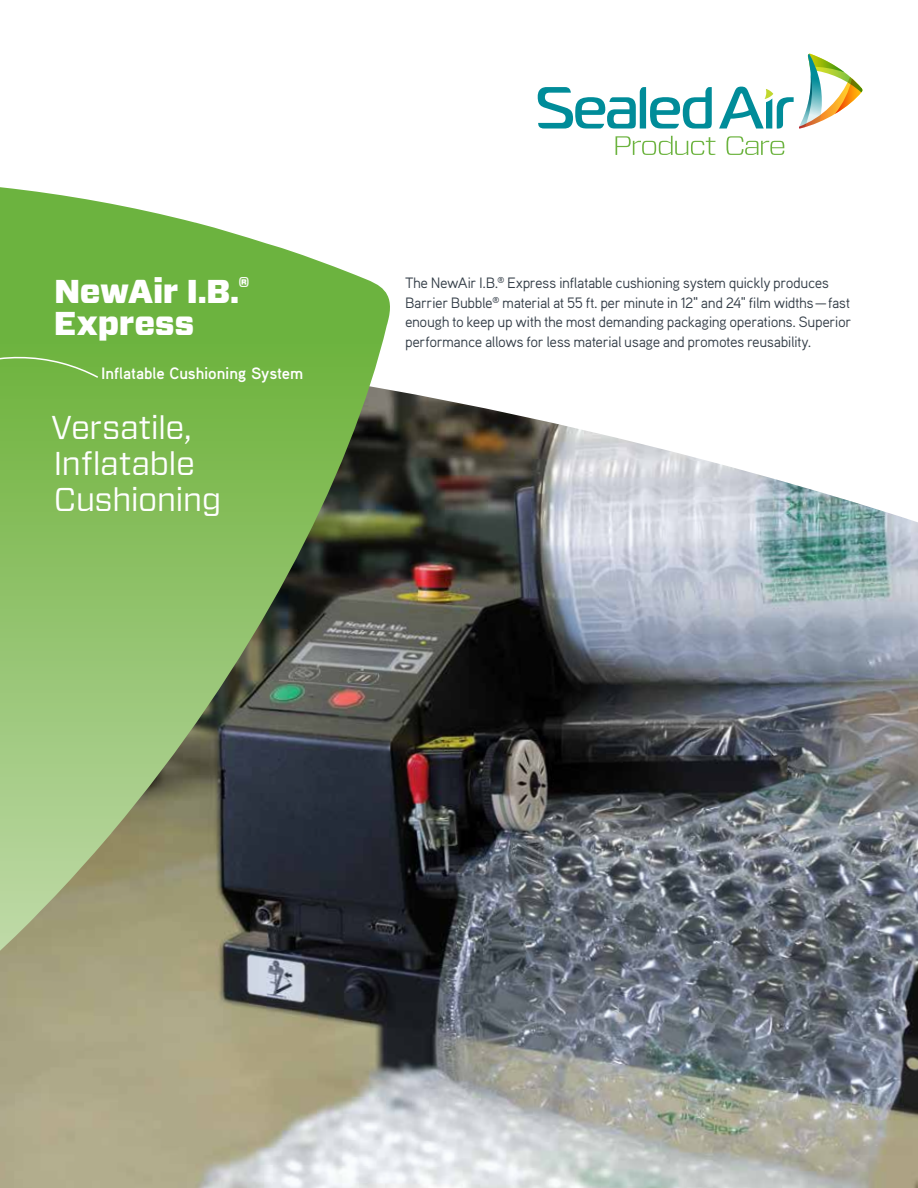
<style>
.page{position:relative;width:918px;height:1188px;background:#fff}
.page>*{position:absolute;margin:0;border:0;box-sizing:border-box;transform-origin:0 0}
.t1{font:33px/36px "Forza";letter-spacing:-.02em;color:#fff}
.t2{font:900 33px/32.1px "Forza";letter-spacing:-.01em;color:#fff}
.t3{font:700 16.5px "Aaux Pro OT";letter-spacing:-.01em;color:#fff}
.t4{font:15px/19.5px "Aaux Pro OT";letter-spacing:-.03em;color:#343e48}
</style>
<div class="page">
<svg style="left:538px;top:87px;width:174px;height:42px"></svg>
<svg style="left:719px;top:54px;width:143px;height:75px"></svg>
<svg style="left:616px;top:136px;width:99px;height:19px"></svg>
<svg style="left:727px;top:136px;width:57px;height:19px"></svg>
<img style="left:0;top:390px;width:918px;height:798px">
<svg style="left:0;top:187px;width:394px;height:764px;background:#7a9d5e"></svg>
<svg style="left:0;top:354px;width:100px;height:25px;background:#79b84d"></svg>
<h1 class="t2" style="left:54px;top:276px;width:198px">NewAir I.B.<sup>®<br></sup>Express</h1>
<p class="t3" style="left:101px;top:362px;width:203px">Inflatable Cushioning System</p>
<h1 class="t1" style="left:51px;top:409px;width:172px">Versatile,<br>Inflatable<br>Cushioning</h1>
<p class="t4" style="left:405px;top:273px;width:448px">The NewAir I.B.<sup>®</sup> Express inflatable cushioning system quickly produces Barrier Bubble<sup>®</sup> material at 55 ft. per minute in 12" and 24" film widths—fast enough to keep up with the most demanding packaging operations. Superior performance allows for less material usage and promotes reusability.</p>
</div>
